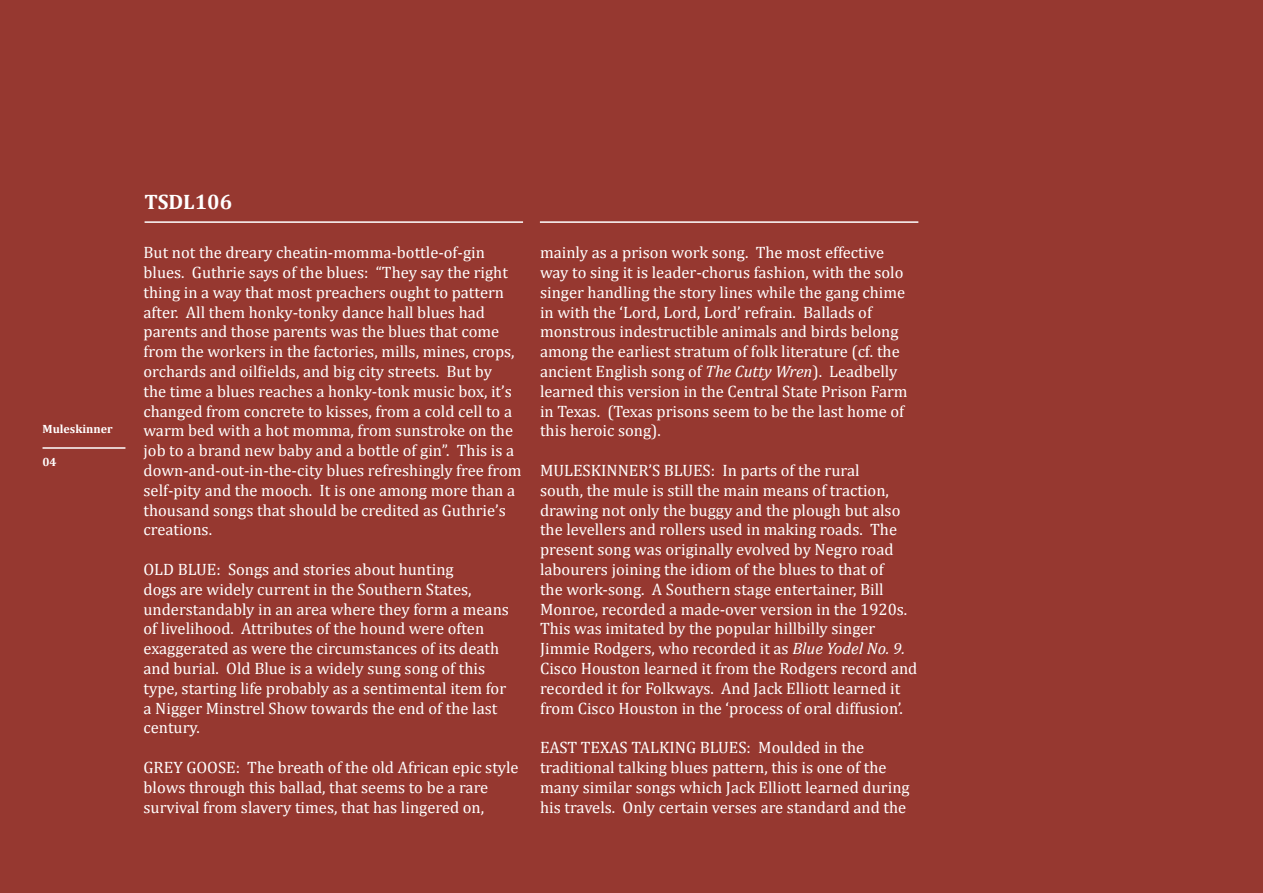
<style>
.page{position:relative;width:1263px;height:893px;background:#963830}
.page>*{position:absolute;margin:0;border:0;box-sizing:border-box;transform-origin:0 0}
.t1{font:700 21px "Cambria";color:#fff}
.t2{font:16.5px/19.8px "Cambria";color:#fff}
.t3{font:700 12px "Cambria";color:#fff}
.s1{font-style:italic}
</style>
<div class="page">
<hr style="left:145px;top:221px;width:378px;height:2px;background:#fff">
<hr style="left:540px;top:221px;width:378px;height:2px;background:#fff">
<hr style="left:43px;top:447px;width:82px;height:2px;background:#fff">
<p class="t3" style="left:43px;top:421px;width:72px">Muleskinner</p>
<p class="t3" style="left:43px;top:455px;width:16px">04</p>
<p class="t1" style="left:145px;top:189px;width:89px">TSDL106</p>
<p class="t2" style="left:144px;top:243px;width:380px">But not the dreary cheatin-momma-bottle-of-gin blues. Guthrie says of the blues: “They say the right thing in a way that most preachers ought to pattern after. All them honky-tonky dance hall blues had parents and those parents was the blues that come from the workers in the factories, mills, mines, crops, orchards and oilfields, and big city streets. But by<br>the time a blues reaches a honky-tonk music box, it’s changed from concrete to kisses, from a cold cell to a warm bed with a hot momma, from sunstroke on the job to a brand new baby and a bottle of gin”. This is a down-and-out-in-the-city blues refreshingly free from self-pity and the mooch. It is one among more than a thousand songs that should be credited as Guthrie’s creations.</p>
<p class="t2" style="left:144px;top:559px;width:367px">OLD BLUE: Songs and stories about hunting<br>dogs are widely current in the Southern States, understandably in an area where they form a means of livelihood. Attributes of the hound were often exaggerated as were the circumstances of its death and burial. Old Blue is a widely sung song of this type, starting life probably as a sentimental item for a Nigger Minstrel Show towards the end of the last century.</p>
<p class="t2" style="left:144px;top:757px;width:377px">GREY GOOSE: The breath of the old African epic style blows through this ballad, that seems to be a rare survival from slavery times, that has lingered on,</p>
<p class="t2" style="left:540px;top:243px;width:369px">mainly as a prison work song. The most effective way to sing it is leader-chorus fashion, with the solo singer handling the story lines while the gang chime in with the ‘Lord, Lord, Lord’ refrain. Ballads of monstrous indestructible animals and birds belong among the earliest stratum of folk literature (cf. the ancient English song of <span class="s1">The Cutty Wren</span>). Leadbelly learned this version in the Central State Prison Farm in Texas. (Texas prisons seem to be the last home of this heroic song).</p>
<p class="t2" style="left:540px;top:460px;width:379px">MULESKINNER’S BLUES: In parts of the rural<br>south, the mule is still the main means of traction, drawing not only the buggy and the plough but also the levellers and rollers used in making roads. The present song was originally evolved by Negro road labourers joining the idiom of the blues to that of<br>the work-song. A Southern stage entertainer, Bill Monroe, recorded a made-over version in the 1920s.<br>This was imitated by the popular hillbilly singer Jimmie Rodgers, who recorded it as <span class="s1">Blue Yodel No. 9.<br></span>Cisco Houston learned it from the Rodgers record and recorded it for Folkways. And Jack Elliott learned it from Cisco Houston in the ‘process of oral diffusion’.</p>
<p class="t2" style="left:540px;top:738px;width:371px">EAST TEXAS TALKING BLUES: Moulded in the traditional talking blues pattern, this is one of the many similar songs which Jack Elliott learned during his travels. Only certain verses are standard and the</p>
</div>
